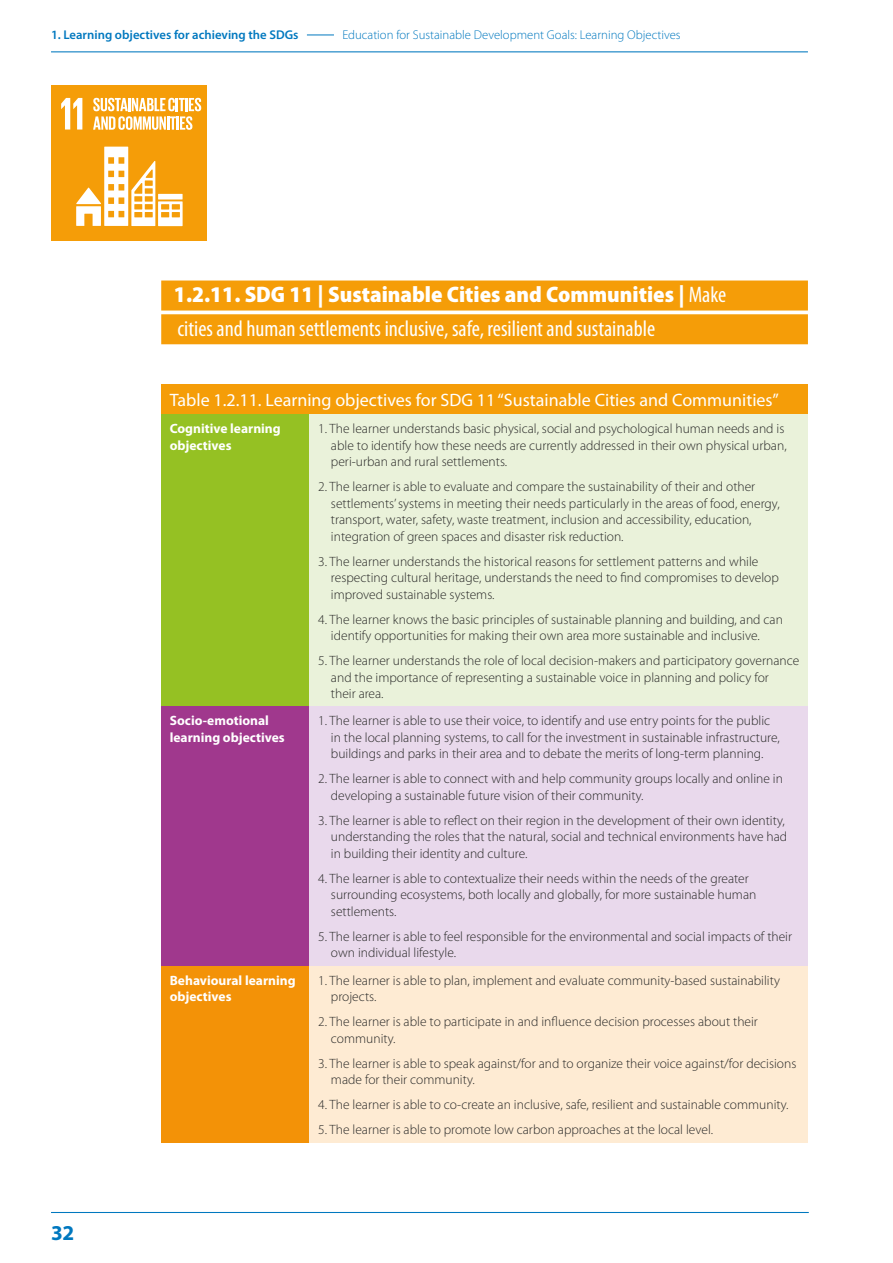
<style>
.page{position:relative;width:893px;height:1263px;background:#fff}
.page>*{position:absolute;margin:0;border:0;box-sizing:border-box;transform-origin:0 0}
.t1{font:condensed 22.5px/33.8px "Myriad Pro";color:#fff}
.t2{font:700 21.15px "Myriad Pro";color:#0078bf}
.t3{font:18px "Myriad Pro";color:#fff}
.t4{font:300 13.5px/16.5px "Myriad Pro";color:#282827}
.t5{font:700 13.5px/16.5px "Myriad Pro";color:#fff}
.t6{font:300 12.75px "Myriad Pro";color:#0078bf}
.t7{font:600 12.75px "Myriad Pro";color:#0078bf}
.s1{font-weight:900;font-stretch:semi-condensed}
</style>
<div class="page">
<hr style="left:51px;top:51px;width:757px;height:1px;background:#0078bf">
<svg style="left:307px;top:35px;width:27px;height:1px"></svg>
<hr style="left:51px;top:1212px;width:758px;height:1px;background:#0078bf">
<div style="left:161px;top:280px;width:647px;height:30px;background:#f59d08"></div>
<div style="left:161px;top:314px;width:647px;height:30px;background:#f59d08"></div>
<div style="left:161px;top:384px;width:647px;height:31px;background:#f59d08"></div>
<div style="left:161px;top:415px;width:149px;height:292px;background:#95c123"></div>
<div style="left:310px;top:415px;width:498px;height:292px;background:#eaf2da"></div>
<div style="left:161px;top:707px;width:149px;height:259px;background:#a0388d"></div>
<div style="left:310px;top:707px;width:498px;height:259px;background:#e9d9ec"></div>
<div style="left:161px;top:966px;width:149px;height:176px;background:#f39207"></div>
<div style="left:310px;top:966px;width:498px;height:176px;background:#feebd3"></div>
<div style="left:51px;top:85px;width:155px;height:156px;background:#f59d08"></div>
<svg style="left:76px;top:147px;width:107px;height:79px"></svg>
<svg style="left:61px;top:98px;width:21px;height:32px"></svg>
<svg style="left:93px;top:98px;width:108px;height:32px"></svg>
<p class="t7" style="left:51px;top:28px;width:249px">1. Learning objectives for achieving the SDGs</p>
<p class="t6" style="left:342px;top:27px;width:340px">Education for Sustainable Development Goals: Learning Objectives</p>
<h1 class="t1" style="left:174px;top:278px;width:554px"><span class="s1">1.2.11. SDG 11 | Sustainable Cities and Communities |</span> Make cities and human settlements inclusive, safe, resilient and sustainable</h1>
<h2 class="t2" style="left:51px;top:1221px;width:25px">32</h2>
<h3 class="t3" style="left:170px;top:390px;width:611px">Table 1.2.11. Learning objectives for SDG 11 “Sustainable Cities and Communities”</h3>
<p class="t5" style="left:170px;top:421px;width:113px">Cognitive learning objectives</p>
<p class="t4" style="left:331px;top:420px;width:457px;text-indent:-13px">1. The learner understands basic physical, social and psychological human needs and is able to identify how these needs are currently addressed in their own physical urban, peri-urban and rural settlements.</p>
<p class="t4" style="left:331px;top:478px;width:450px;text-indent:-13px">2. The learner is able to evaluate and compare the sustainability of their and other settlements’ systems in meeting their needs particularly in the areas of food, energy, transport, water, safety, waste treatment, inclusion and accessibility, education, integration of green spaces and disaster risk reduction.</p>
<p class="t4" style="left:331px;top:553px;width:449px;text-indent:-13px">3. The learner understands the historical reasons for settlement patterns and while respecting cultural heritage, understands the need to find compromises to develop improved sustainable systems.</p>
<p class="t4" style="left:331px;top:611px;width:453px;text-indent:-13px">4. The learner knows the basic principles of sustainable planning and building, and can identify opportunities for making their own area more sustainable and inclusive.</p>
<p class="t4" style="left:331px;top:652px;width:470px;text-indent:-13px">5. The learner understands the role of local decision-makers and participatory governance and the importance of representing a sustainable voice in planning and policy for<br>their area.</p>
<p class="t5" style="left:170px;top:713px;width:117px">Socio-emotional learning objectives</p>
<p class="t4" style="left:331px;top:712px;width:450px;text-indent:-13px">1. The learner is able to use their voice, to identify and use entry points for the public in the local planning systems, to call for the investment in sustainable infrastructure, buildings and parks in their area and to debate the merits of long-term planning.</p>
<p class="t4" style="left:331px;top:770px;width:454px;text-indent:-13px">2. The learner is able to connect with and help community groups locally and online in developing a sustainable future vision of their community.</p>
<p class="t4" style="left:331px;top:812px;width:458px;text-indent:-13px">3. The learner is able to reflect on their region in the development of their own identity, understanding the roles that the natural, social and technical environments have had in building their identity and culture.</p>
<p class="t4" style="left:331px;top:870px;width:427px;text-indent:-13px">4. The learner is able to contextualize their needs within the needs of the greater surrounding ecosystems, both locally and globally, for more sustainable human settlements.</p>
<p class="t4" style="left:331px;top:928px;width:463px;text-indent:-13px">5. The learner is able to feel responsible for the environmental and social impacts of their own individual lifestyle.</p>
<p class="t5" style="left:170px;top:972px;width:127px">Behavioural learning objectives</p>
<p class="t4" style="left:331px;top:972px;width:451px;text-indent:-13px">1. The learner is able to plan, implement and evaluate community-based sustainability projects.</p>
<p class="t4" style="left:331px;top:1013px;width:428px;text-indent:-13px">2. The learner is able to participate in and influence decision processes about their community.</p>
<p class="t4" style="left:331px;top:1055px;width:467px;text-indent:-13px">3. The learner is able to speak against/for and to organize their voice against/for decisions made for their community.</p>
<p class="t4" style="left:318px;top:1096px;width:472px">4. The learner is able to co-create an inclusive, safe, resilient and sustainable community.</p>
<p class="t4" style="left:318px;top:1121px;width:396px">5. The learner is able to promote low carbon approaches at the local level.</p>
</div>
